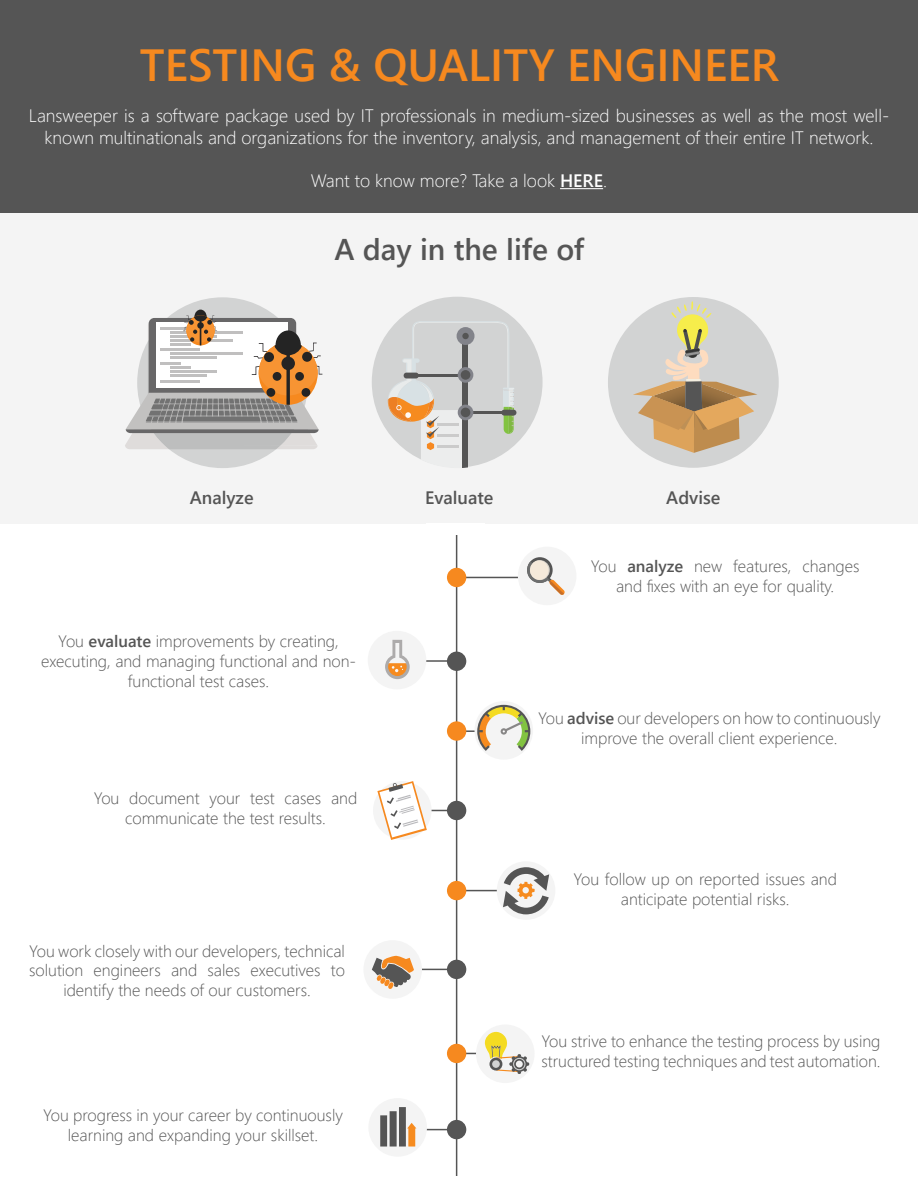
<style>
.page{position:relative;width:918px;height:1188px;background:#fff}
.page>*{position:absolute;margin:0;border:0;box-sizing:border-box;transform-origin:0 0}
.t1{font:600 45px "Segoe UI";color:#f6891f}
.t2{font:600 30px "Segoe UI";color:#555}
.t3{font:300 18px/21.6px "Segoe UI";color:#fff;text-align:center}
.t4{font:600 18px "Segoe UI";color:#555}
.t5{font:300 16.5px/19.8px "Segoe UI";color:#555;text-align:center}
.s1{font-weight:600}
</style>
<div class="page">
<div style="left:0;top:212px;width:918px;height:312px;background:#f4f4f4"></div>
<div style="left:0;top:0;width:918px;height:212px;background:#555"></div>
<hr style="left:560px;top:188px;width:43px;height:1px;background:#fff">
<div style="left:372px;top:297px;width:171px;height:170px;background:#d2d3d3;border-radius:50%"></div>
<div style="left:501px;top:410px;width:15px;height:6px;background:#555;border-radius:3px"></div>
<svg style="left:388px;top:321px;width:126px;height:147px"></svg>
<div style="left:404px;top:373px;width:15px;height:5px;background:#555;border-radius:3px"></div>
<div style="left:463px;top:341px;width:5px;height:127px;background:#555"></div>
<div style="left:457px;top:327px;width:18px;height:18px;background:#82838a;border-radius:50%"></div>
<div style="left:462px;top:333px;width:7px;height:6px;background:#555;border-radius:50%"></div>
<svg style="left:458px;top:367px;width:15px;height:16px"></svg>
<div style="left:461px;top:370px;width:9px;height:10px;background:#555;border-radius:50%"></div>
<svg style="left:458px;top:405px;width:15px;height:15px"></svg>
<div style="left:461px;top:408px;width:9px;height:9px;background:#555;border-radius:50%"></div>
<hr style="left:456px;top:525px;width:1px;height:663px;background:#555">
<hr style="left:455px;top:577px;width:71px;height:1px;background:#555">
<hr style="left:455px;top:730px;width:28px;height:2px;background:#555">
<hr style="left:455px;top:1053px;width:66px;height:1px;background:#555">
<hr style="left:457px;top:890px;width:40px;height:1px;background:#555">
<hr style="left:411px;top:660px;width:46px;height:2px;background:#555">
<hr style="left:391px;top:810px;width:66px;height:1px;background:#555">
<hr style="left:365px;top:969px;width:92px;height:1px;background:#555">
<div style="left:447px;top:652px;width:19px;height:19px;background:#555;border-radius:50%"></div>
<div style="left:447px;top:721px;width:19px;height:20px;background:#f6891f;border-radius:50%"></div>
<div style="left:447px;top:568px;width:19px;height:19px;background:#f6891f;border-radius:50%"></div>
<div style="left:447px;top:801px;width:19px;height:19px;background:#555;border-radius:50%"></div>
<div style="left:447px;top:881px;width:19px;height:19px;background:#f6891f;border-radius:50%"></div>
<div style="left:447px;top:960px;width:19px;height:19px;background:#555;border-radius:50%"></div>
<hr style="left:347px;top:1129px;width:110px;height:1px;background:#555">
<div style="left:447px;top:1120px;width:19px;height:19px;background:#555;border-radius:50%"></div>
<div style="left:447px;top:1044px;width:19px;height:19px;background:#f6891f;border-radius:50%"></div>
<div style="left:137px;top:297px;width:171px;height:171px;background:#d2d3d3;border-radius:50%"></div>
<div style="left:194px;top:310px;width:13px;height:14px;background:#242424;border-radius:50%"></div>
<svg style="left:125px;top:315px;width:197px;height:134px"></svg>
<div style="left:608px;top:297px;width:171px;height:171px;background:#d2d3d3;border-radius:50%"></div>
<svg style="left:633px;top:301px;width:124px;height:152px"></svg>
<div style="left:368px;top:631px;width:58px;height:58px;background:#f4f4f4;border-radius:50%"></div>
<svg style="left:385px;top:640px;width:25px;height:39px"></svg>
<div style="left:373px;top:781px;width:59px;height:59px;background:#f4f4f4;border-radius:50%"></div>
<svg style="left:377px;top:781px;width:50px;height:59px"></svg>
<div style="left:476px;top:1024px;width:59px;height:59px;background:#f4f4f4;border-radius:50%"></div>
<svg style="left:485px;top:1031px;width:44px;height:43px"></svg>
<div style="left:490px;top:1058px;width:12px;height:13px;background:#555;border-radius:50%"></div>
<div style="left:492px;top:1060px;width:8px;height:8px;background:#d2d3d3;border-radius:50%"></div>
<div style="left:518px;top:547px;width:58px;height:58px;background:#f4f4f4;border-radius:50%"></div>
<svg style="left:527px;top:557px;width:38px;height:38px"></svg>
<div style="left:475px;top:701px;width:58px;height:59px;background:#f4f4f4;border-radius:50%"></div>
<svg style="left:477px;top:705px;width:53px;height:46px"></svg>
<div style="left:363px;top:940px;width:59px;height:59px;background:#f4f4f4;border-radius:50%"></div>
<svg style="left:372px;top:955px;width:42px;height:34px"></svg>
<div style="left:497px;top:861px;width:58px;height:59px;background:#f4f4f4;border-radius:50%"></div>
<svg style="left:503px;top:867px;width:46px;height:47px"></svg>
<div style="left:426px;top:524px;width:59px;height:11px;background:#fff"></div>
<div style="left:426px;top:1177px;width:59px;height:11px;background:#fff"></div>
<div style="left:347px;top:1123px;width:59px;height:11px;background:#fff"></div>
<div style="left:368px;top:1098px;width:59px;height:59px;background:#f4f4f4;border-radius:50%"></div>
<svg style="left:380px;top:1107px;width:36px;height:40px"></svg>
<h1 class="t1" style="left:140px;top:22px;width:640px">TESTING &amp; QUALITY ENGINEER</h1>
<p class="t3" style="left:29px;top:103px;width:862px">Lansweeper is a software package used by IT professionals in medium-sized businesses as well as the most well&shy;known multinationals and organizations for the inventory, analysis, and management of their entire IT network.</p>
<p class="t3" style="left:311px;top:168px;width:298px">Want to know more? Take a look <span class="s1">HERE</span>.</p>
<h2 class="t2" style="left:335px;top:222px;width:251px">A day in the life of</h2>
<p class="t4" style="left:190px;top:481px;width:65px">Analyze</p>
<p class="t4" style="left:425px;top:481px;width:70px">Evaluate</p>
<p class="t4" style="left:666px;top:481px;width:56px">Advise</p>
<p class="t5" style="left:41px;top:630px;width:317px">You <span class="s1">evaluate</span> improvements by creating, executing, and managing functional and non&shy;functional test cases.</p>
<p class="t5" style="left:94px;top:787px;width:265px">You document your test cases and communicate the test results.</p>
<p class="t5" style="left:29px;top:939px;width:317px">You work closely with our developers, technical solution engineers and sales executives to identify the needs of our customers.</p>
<p class="t5" style="left:43px;top:1103px;width:301px">You progress in your career by continuously learning and expanding your skillset.</p>
<p class="t5" style="left:591px;top:555px;width:270px">You <span class="s1">analyze</span> new features, changes and fixes with an eye for quality.</p>
<p class="t5" style="left:538px;top:707px;width:344px">You <span class="s1">advise</span> our developers on how to continuously improve the overall client experience.</p>
<p class="t5" style="left:573px;top:868px;width:265px">You follow up on reported issues and anticipate potential risks.</p>
<p class="t5" style="left:542px;top:1030px;width:340px;text-align:left">You strive to enhance the testing process by using structured testing techniques and test automation.</p>
</div>
